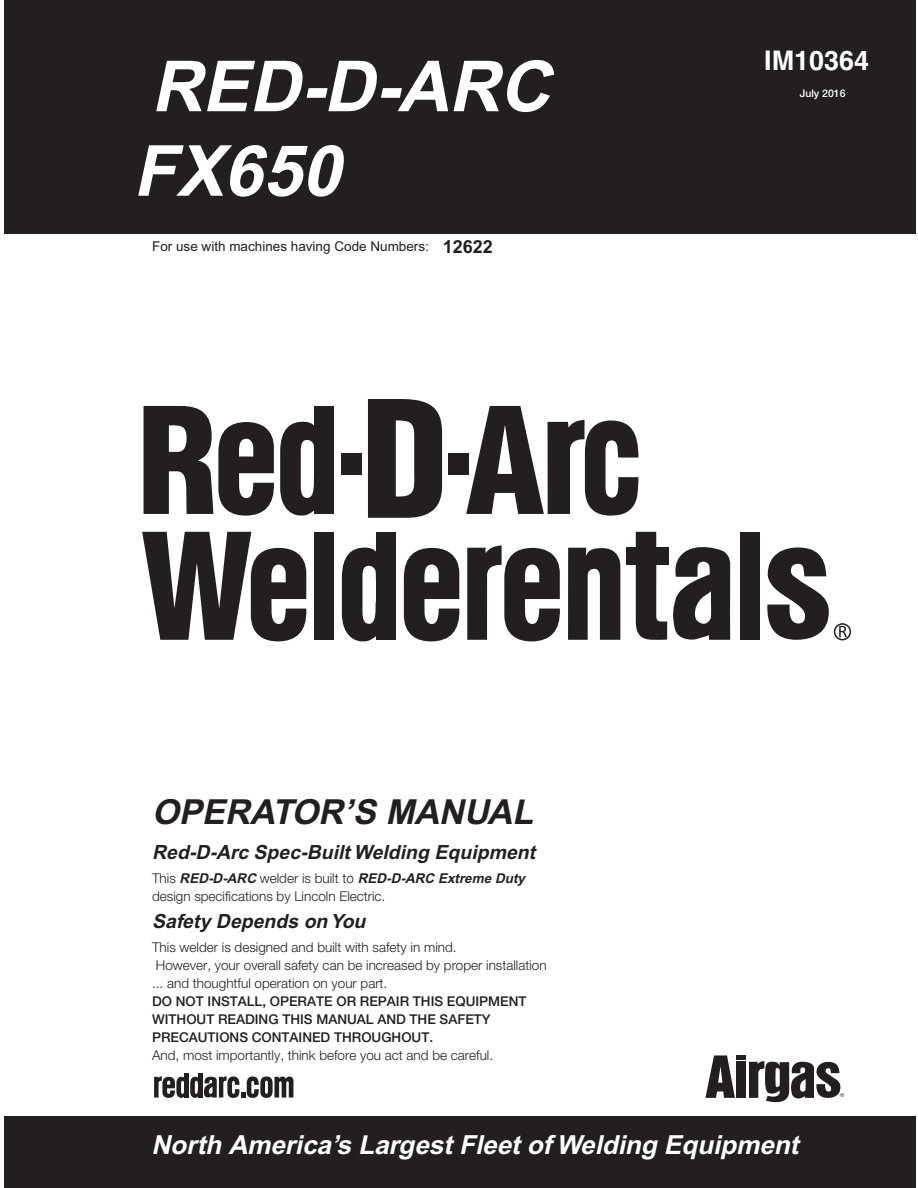
<style>
.page{position:relative;width:918px;height:1188px;background:#fff}
.page>*{position:absolute;margin:0;border:0;box-sizing:border-box;transform-origin:0 0}
.t1{font:italic 700 70.5px/84.4px "Arial";color:#fff}
.t2{font:italic 700 34.5px "Arial";color:#231f20}
.t3{font:700 27px "Helvetica";color:#fff}
.t4{font:italic 700 26.25px "Arial";color:#fff}
.t5{font:italic 700 19.5px "Arial";color:#231f20}
.t6{font:300 13.5px/18px "Helvetica Neue";color:#231f20}
.t7{font:500 13.5px/18px "Helvetica Neue";color:#231f20}
.t8{font:italic 700 13.5px "Arial";color:#231f20}
.t9{font:13.5px "Arial";color:#231f20}
.t10{font:500 10.5px "Helvetica Neue";color:#fff}
.s1{font-weight:700;font-size:18px}
.s2{font-family:"Helvetica Neue";font-weight:300;font-style:normal}
</style>
<div class="page">
<div style="left:4px;top:0;width:912px;height:234px;background:#231f20"></div>
<div style="left:4px;top:1117px;width:912px;height:71px;background:#231f20"></div>
<svg style="left:368px;top:399px;width:74px;height:119px"></svg>
<div style="left:314px;top:406px;width:20px;height:108px;background:#231f20"></div>
<svg style="left:144px;top:406px;width:170px;height:110px"></svg>
<div style="left:341px;top:454px;width:21px;height:21px;background:#231f20"></div>
<div style="left:448px;top:454px;width:21px;height:21px;background:#231f20"></div>
<svg style="left:466px;top:406px;width:172px;height:110px"></svg>
<div style="left:314px;top:532px;width:20px;height:108px;background:#231f20"></div>
<div style="left:376px;top:532px;width:20px;height:108px;background:#231f20"></div>
<svg style="left:342px;top:547px;width:34px;height:95px"></svg>
<div style="left:740px;top:532px;width:20px;height:108px;background:#231f20"></div>
<svg style="left:568px;top:548px;width:52px;height:92px"></svg>
<div style="left:627px;top:548px;width:42px;height:17px;background:#231f20"></div>
<svg style="left:636px;top:532px;width:94px;height:108px"></svg>
<svg style="left:767px;top:547px;width:62px;height:93px"></svg>
<svg style="left:142px;top:532px;width:165px;height:110px"></svg>
<svg style="left:404px;top:548px;width:56px;height:94px"></svg>
<svg style="left:467px;top:545px;width:93px;height:97px"></svg>
<div style="left:834px;top:623px;width:17px;height:17px;border:2px solid #231f20;border-radius:50%"></div>
<svg style="left:839px;top:626px;width:8px;height:11px"></svg>
<hr style="left:198px;top:1073px;width:4px;height:25px;background:#231f20">
<div style="left:184px;top:1073px;width:5px;height:25px;background:#231f20"></div>
<svg style="left:154px;top:1076px;width:139px;height:22px"></svg>
<div style="left:736px;top:1055px;width:9px;height:5px;background:#231f20"></div>
<div style="left:736px;top:1062px;width:9px;height:36px;background:#231f20"></div>
<svg style="left:705px;top:1055px;width:30px;height:43px"></svg>
<svg style="left:749px;top:1061px;width:95px;height:42px"></svg>
<h1 class="t1" style="left:133px;top:46px;width:439px">RED-D-ARC<br>FX650</h1>
<h3 class="t3" style="left:764px;top:38px;width:107px">IM10364</h3>
<p class="t10" style="left:800px;top:90px;width:47px">July 2016</p>
<p class="t9" style="left:152px;top:237px;width:342px">For use with machines having Code Numbers: <span class="s1">12622</span></p>
<h2 class="t2" style="left:152px;top:788px;width:393px">OPERATOR’S MANUAL</h2>
<h3 class="t5" style="left:152px;top:839px;width:390px">Red-D-Arc Spec-BuiltWelding Equipment</h3>
<p class="t8" style="left:152px;top:869px;width:378px"><span class="s2">T h i s</span> RED-D-ARC <span class="s2">w e l d e r i s b u i l t t o</span> RED-D-ARC Extreme Duty</p>
<p class="t6" style="left:152px;top:888px;width:235px">design specifications by Lincoln Electric.</p>
<h3 class="t5" style="left:152px;top:908px;width:221px">Safety Depends on You</h3>
<p class="t6" style="left:152px;top:939px;width:396px">This welder is designed and built with safety in mind.<br>However, your overall safety can be increased by proper installation ... and thoughtful operation on your part.</p>
<p class="t7" style="left:152px;top:993px;width:376px">DO NOT INSTALL, OPERATE OR REPAIR THIS EQUIPMENT<br>WITHOUT READING THIS MANUAL AND THE SAFETY<br>PRECAUTIONS CONTAINED THROUGHOUT.</p>
<p class="t6" style="left:152px;top:1047px;width:343px">And, most importantly, think before you act and be careful.</p>
<h3 class="t4" style="left:151px;top:1127px;width:656px">North America’s Largest Fleet ofWelding Equipment</h3>
</div>
